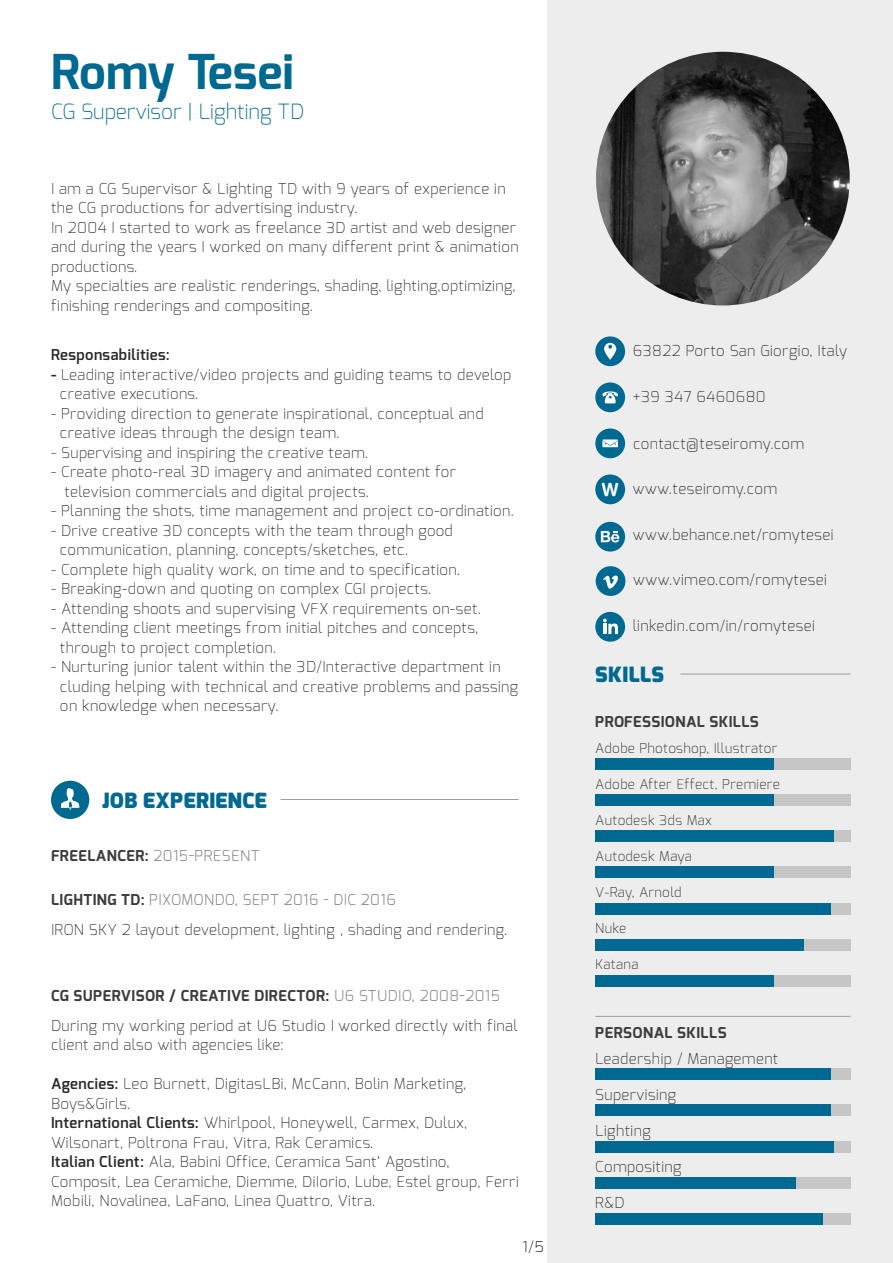
<style>
.page{position:relative;width:893px;height:1263px;background:#fff}
.page>*{position:absolute;margin:0;border:0;box-sizing:border-box;transform-origin:0 0}
.t1{font:700 48px "Exo";color:#006991}
.t2{font:200 21px "Exo";color:#006991}
.t3{font:900 21px "Exo";letter-spacing:.02em;color:#006991}
.t4{font:700 18px "Helvetica Rounded";color:#fff}
.t5{font:200 15px/19.5px "Exo";letter-spacing:.03em;color:#282827}
.t6{font:700 15px "Exo";letter-spacing:.03em;color:#3c3c3b}
.t7{font:300 15px "Exo";letter-spacing:.03em;color:#878787}
.t8{font:600 15px "Exo";letter-spacing:.03em;color:#282827}
.t9{font:200 15px "Exo";color:#020203}
.t10{font:200 13.5px "Exo";letter-spacing:.03em;color:#282827}
.s1{font-weight:600}
.s2{font-weight:700;color:#3c3c3b}
.s3{font-weight:300;color:#878787}
</style>
<div class="page">
<div style="left:548px;top:0;width:345px;height:1263px;background:#ededed"></div>
<hr style="left:281px;top:799px;width:238px;height:1px;background:#9d9d9c">
<hr style="left:595px;top:1016px;width:255px;height:1px;background:#9d9d9c">
<hr style="left:680px;top:674px;width:170px;height:1px;background:#9d9d9c">
<div style="left:595px;top:758px;width:179px;height:12px;background:#006991"></div>
<div style="left:595px;top:794px;width:179px;height:12px;background:#006991"></div>
<div style="left:595px;top:830px;width:239px;height:12px;background:#006991"></div>
<div style="left:595px;top:867px;width:179px;height:11px;background:#006991"></div>
<div style="left:595px;top:903px;width:236px;height:11px;background:#006991"></div>
<div style="left:51px;top:781px;width:38px;height:38px;background:#006991;border-radius:50%"></div>
<div style="left:595px;top:336px;width:30px;height:30px;background:#006991;border-radius:50%"></div>
<div style="left:595px;top:382px;width:30px;height:30px;background:#006991;border-radius:50%"></div>
<div style="left:595px;top:428px;width:30px;height:30px;background:#006991;border-radius:50%"></div>
<svg style="left:602px;top:439px;width:16px;height:8px"></svg>
<svg style="left:602px;top:391px;width:16px;height:12px"></svg>
<div style="left:595px;top:474px;width:30px;height:30px;background:#006991;border-radius:50%"></div>
<div style="left:774px;top:758px;width:76px;height:12px;background:#c6c6c6"></div>
<div style="left:774px;top:794px;width:76px;height:12px;background:#c6c6c6"></div>
<div style="left:834px;top:830px;width:16px;height:12px;background:#c6c6c6"></div>
<div style="left:774px;top:867px;width:76px;height:11px;background:#c6c6c6"></div>
<div style="left:831px;top:903px;width:19px;height:11px;background:#c6c6c6"></div>
<div style="left:595px;top:1068px;width:236px;height:12px;background:#006991"></div>
<div style="left:595px;top:1105px;width:236px;height:11px;background:#006991"></div>
<div style="left:595px;top:1141px;width:239px;height:11px;background:#006991"></div>
<div style="left:595px;top:1177px;width:201px;height:11px;background:#006991"></div>
<div style="left:595px;top:1213px;width:228px;height:12px;background:#006991"></div>
<div style="left:831px;top:1068px;width:19px;height:12px;background:#c6c6c6"></div>
<div style="left:831px;top:1105px;width:19px;height:11px;background:#c6c6c6"></div>
<div style="left:834px;top:1141px;width:16px;height:11px;background:#c6c6c6"></div>
<div style="left:796px;top:1177px;width:54px;height:11px;background:#c6c6c6"></div>
<div style="left:823px;top:1213px;width:27px;height:12px;background:#c6c6c6"></div>
<svg style="left:604px;top:342px;width:12px;height:18px"></svg>
<svg style="left:61px;top:788px;width:18px;height:22px"></svg>
<img style="left:596px;top:52px;width:254px;height:253px;border-radius:127px">
<div style="left:595px;top:522px;width:30px;height:30px;background:#006991;border-radius:50%"></div>
<svg style="left:601px;top:531px;width:18px;height:11px"></svg>
<div style="left:596px;top:566px;width:29px;height:30px;background:#006991;border-radius:50%"></div>
<svg style="left:603px;top:576px;width:15px;height:13px"></svg>
<div style="left:595px;top:612px;width:30px;height:30px;background:#006991;border-radius:50%"></div>
<svg style="left:603px;top:619px;width:15px;height:15px"></svg>
<div style="left:595px;top:939px;width:209px;height:11px;background:#006991"></div>
<div style="left:804px;top:939px;width:46px;height:11px;background:#c6c6c6"></div>
<div style="left:595px;top:975px;width:179px;height:12px;background:#006991"></div>
<div style="left:774px;top:975px;width:76px;height:12px;background:#c6c6c6"></div>
<h1 class="t1" style="left:51px;top:40px;width:244px">Romy Tesei</h1>
<h2 class="t2" style="left:51px;top:97px;width:255px">CG Supervisor | Lighting TD</h2>
<p class="t5" style="left:51px;top:178px;width:469px">I am a CG Supervisor &amp; Lighting TD with 9 years of experience in the CG productions for advertising industry.<br>In 2004 I started to work as freelance 3D artist and web designer and during the years I worked on many different print &amp; animation productions.<br>My specialties are realistic renderings, shading, lighting,optimizing, finishing renderings and compositing.</p>
<p class="t8" style="left:51px;top:345px;width:120px">Responsabilities:</p>
<p class="t5" style="left:60px;top:364px;width:453px;text-indent:-9px"><span class="s1">-</span> Leading interactive/video projects and guiding teams to develop creative executions.</p>
<p class="t5" style="left:60px;top:403px;width:425px;text-indent:-9px">- Providing direction to generate inspirational, conceptual and creative ideas through the design team.</p>
<p class="t5" style="left:51px;top:442px;width:319px">- Supervising and inspiring the creative team.</p>
<p class="t5" style="left:64px;top:462px;width:393px;text-indent:-13px">- Create photo-real 3D imagery and animated content for television commercials and digital projects.</p>
<p class="t5" style="left:51px;top:501px;width:464px">- Planning the shots, time management and project co-ordination.</p>
<p class="t5" style="left:60px;top:520px;width:394px;text-indent:-9px">- Drive creative 3D concepts with the team through good communication, planning, concepts/sketches, etc.</p>
<p class="t5" style="left:51px;top:559px;width:411px">- Complete high quality work, on time and to specification.</p>
<p class="t5" style="left:51px;top:579px;width:382px">- Breaking-down and quoting on complex CGI projects.</p>
<p class="t5" style="left:51px;top:598px;width:432px">- Attending shoots and supervising VFX requirements on-set.</p>
<p class="t5" style="left:60px;top:618px;width:420px;text-indent:-9px">- Attending client meetings from initial pitches and concepts, through to project completion.</p>
<p class="t5" style="left:60px;top:657px;width:460px;text-indent:-9px">- Nurturing junior talent within the 3D/Interactive department in cluding helping with technical and creative problems and passing on knowledge when necessary.</p>
<h2 class="t3" style="left:102px;top:787px;width:166px">JOB EXPERIENCE</h2>
<p class="t7" style="left:51px;top:846px;width:210px"><span class="s2">FREELANCER:</span> 2015-PRESENT</p>
<p class="t5" style="left:51px;top:884px;width:458px;line-height:30px"><span class="s2">LIGHTING TD:</span> <span class="s3">PIXOMONDO, SEPT 2016 - DIC 2016<br></span>IRON SKY 2 layout development, lighting , shading and rendering.</p>
<p class="t5" style="left:51px;top:980px;width:468px;line-height:30px"><span class="s2">CG SUPERVISOR / CREATIVE DIRECTOR:</span> <span class="s3">U6 STUDIO, 2008-2015<br></span>During my working period at U6 Studio I worked directly with final</p>
<p class="t5" style="left:51px;top:1035px;width:234px">client and also with agencies like:</p>
<p class="t5" style="left:51px;top:1074px;width:469px"><span class="s1">Agencies:</span> Leo Burnett, DigitasLBi, McCann, Bolin Marketing, Boys&amp;Girls.<br><span class="s1">International Clients:</span> Whirlpool, Honeywell, Carmex, Dulux, Wilsonart, Poltrona Frau, Vitra, Rak Ceramics.<br><span class="s1">Italian Client:</span> Ala, Babini Office, Ceramica Sant‘ Agostino, Composit, Lea Ceramiche, Diemme, DiIorio, Lube, Estel group, Ferri Mobili, Novalinea, LaFano, Linea Quattro, Vitra.</p>
<p class="t9" style="left:523px;top:1237px;width:23px">1/5</p>
<p class="t5" style="left:633px;top:341px;width:216px">63822 Porto San Giorgio, Italy</p>
<p class="t5" style="left:633px;top:386px;width:134px">+39 347 6460680</p>
<p class="t4" style="left:602px;top:479px;width:18px">W</p>
<p class="t5" style="left:633px;top:434px;width:173px">contact@teseiromy.com</p>
<p class="t5" style="left:633px;top:478px;width:146px">www.teseiromy.com</p>
<p class="t5" style="left:633px;top:525px;width:202px">www.behance.net/romytesei</p>
<p class="t5" style="left:633px;top:569px;width:195px">www.vimeo.com/romytesei</p>
<p class="t5" style="left:633px;top:615px;width:183px">linkedin.com/in/romytesei</p>
<h2 class="t3" style="left:595px;top:661px;width:70px">SKILLS</h2>
<p class="t6" style="left:595px;top:712px;width:165px">PROFESSIONAL SKILLS</p>
<p class="t10" style="left:595px;top:739px;width:184px">Adobe Photoshop, Illustrator</p>
<p class="t10" style="left:595px;top:775px;width:186px">Adobe After Effect, Premiere</p>
<p class="t10" style="left:595px;top:811px;width:118px">Autodesk 3ds Max</p>
<p class="t10" style="left:595px;top:847px;width:98px">Autodesk Maya</p>
<p class="t10" style="left:595px;top:883px;width:88px">V-Ray, Arnold</p>
<p class="t10" style="left:595px;top:919px;width:33px">Nuke</p>
<p class="t10" style="left:595px;top:955px;width:45px">Katana</p>
<p class="t6" style="left:595px;top:1023px;width:133px">PERSONAL SKILLS</p>
<p class="t5" style="left:595px;top:1049px;width:184px">Leadership / Management</p>
<p class="t5" style="left:595px;top:1085px;width:83px">Supervising</p>
<p class="t5" style="left:595px;top:1121px;width:57px">Lighting</p>
<p class="t5" style="left:595px;top:1157px;width:88px">Compositing</p>
<p class="t5" style="left:595px;top:1193px;width:31px">R&amp;D</p>
</div>
